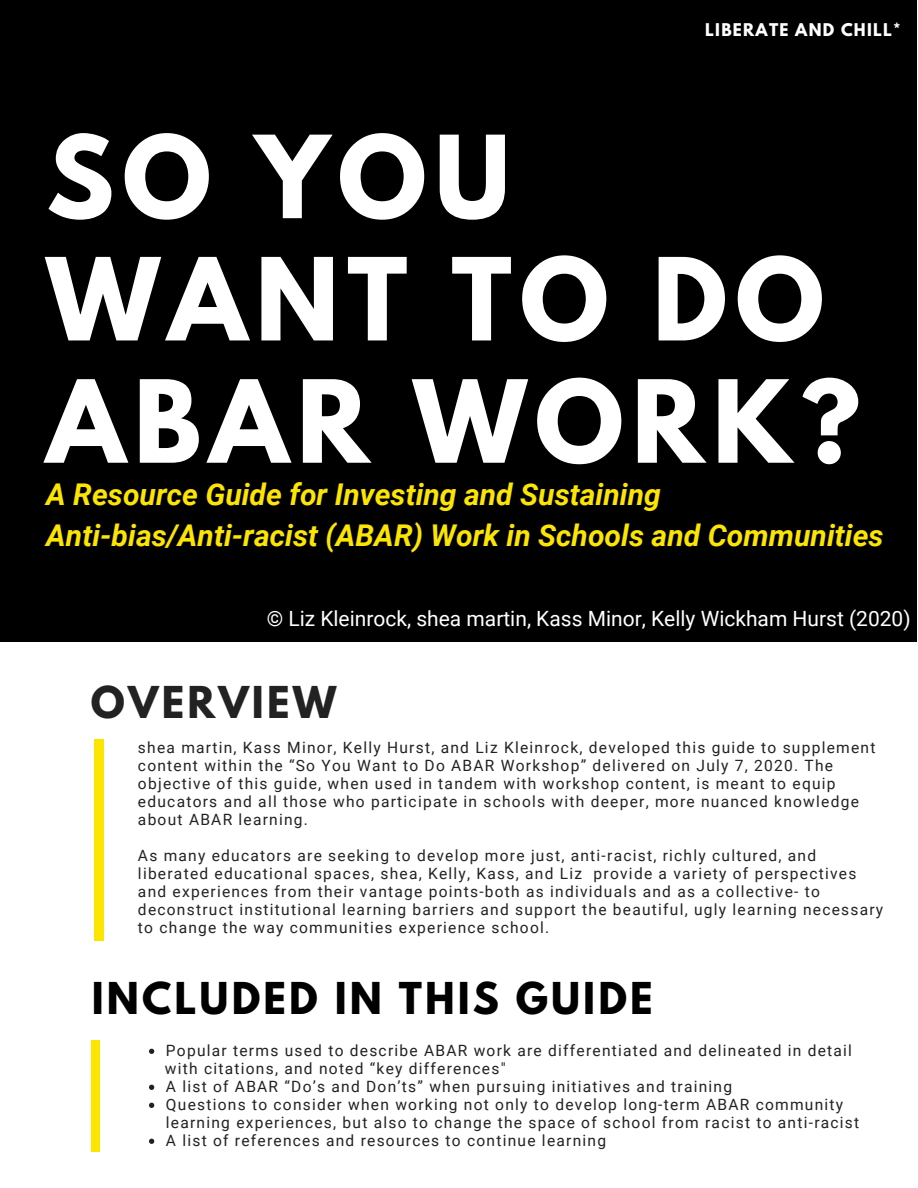
<style>
.page{position:relative;width:918px;height:1188px;background:#fff}
.page>*{position:absolute;margin:0;border:0;box-sizing:border-box;transform-origin:0 0}
.t1{font:700 101.25px/122.2px "League Spartan";letter-spacing:.08em;color:#fff}
.t2{font:700 38.85px "League Spartan";letter-spacing:.08em;color:#000}
.t3{font:700 38.85px "League Spartan";letter-spacing:.08em;color:#222}
.t4{font:italic 700 30px/41px "Roboto";color:#fce501}
.t5{font:21px "Roboto";color:#fff}
.t6{font:15.6px/18px "Roboto";letter-spacing:.08em;color:#222}
.t7{font:700 15.6px "League Spartan";letter-spacing:.08em;color:#fff}
</style>
<div class="page">
<div style="left:94px;top:739px;width:9px;height:201px;background:#fce501"></div>
<div style="left:92px;top:1041px;width:8px;height:111px;background:#fce501"></div>
<div style="left:0;top:0;width:917px;height:641px;background:#000"></div>
<svg style="left:149px;top:1049px;width:5px;height:5px"></svg>
<svg style="left:149px;top:1085px;width:5px;height:5px"></svg>
<svg style="left:149px;top:1103px;width:5px;height:5px"></svg>
<svg style="left:149px;top:1139px;width:5px;height:5px"></svg>
<p class="t7" style="left:705px;top:22px;width:197px">LIBERATE AND CHILL*</p>
<h1 class="t1" style="left:46px;top:129px;width:816px">SO YOU<br>WANT TO DO<br>ABAR WORK?</h1>
<h3 class="t4" style="left:46px;top:474px;width:839px">A Resource Guide for Investing and Sustaining<br>Anti-bias/Anti-racist (ABAR) Work in Schools and Communities</h3>
<h3 class="t5" style="left:267px;top:607px;width:646px">© Liz Kleinrock, shea martin, Kass Minor, Kelly Wickham Hurst (2020)</h3>
<h2 class="t3" style="left:91px;top:683px;width:247px">OVERVIEW</h2>
<p class="t6" style="left:138px;top:739px;width:739px">shea martin, Kass Minor, Kelly Hurst, and Liz Kleinrock, developed this guide to supplement content within the “So You Want to Do ABAR Workshop” delivered on July 7, 2020. The objective of this guide, when used in tandem with workshop content, is meant to equip educators and all those who participate in schools with deeper, more nuanced knowledge about ABAR learning.</p>
<p class="t6" style="left:138px;top:847px;width:747px">As many educators are seeking to develop more just, anti-racist, richly cultured, and liberated educational spaces, shea, Kelly, Kass, and Liz provide a variety of perspectives and experiences from their vantage points-both as individuals and as a collective- to deconstruct institutional learning barriers and support the beautiful, ugly learning necessary to change the way communities experience school.</p>
<h2 class="t2" style="left:92px;top:979px;width:562px">INCLUDED IN THIS GUIDE</h2>
<p class="t6" style="left:166px;top:1042px;width:688px">Popular terms used to describe ABAR work are differentiated and delineated in detail</p>
<p class="t6" style="left:166px;top:1078px;width:695px">A list of ABAR “Do’s and Don’ts” when pursuing initiatives and training<br>Questions to consider when working not only to develop long-term ABAR community learning experiences, but also to change the space of school from racist to anti-racist A list of references and resources to continue learning</p>
<p class="t6" style="left:165px;top:1060px;width:342px">with citations, and noted “key differences"</p>
</div>
